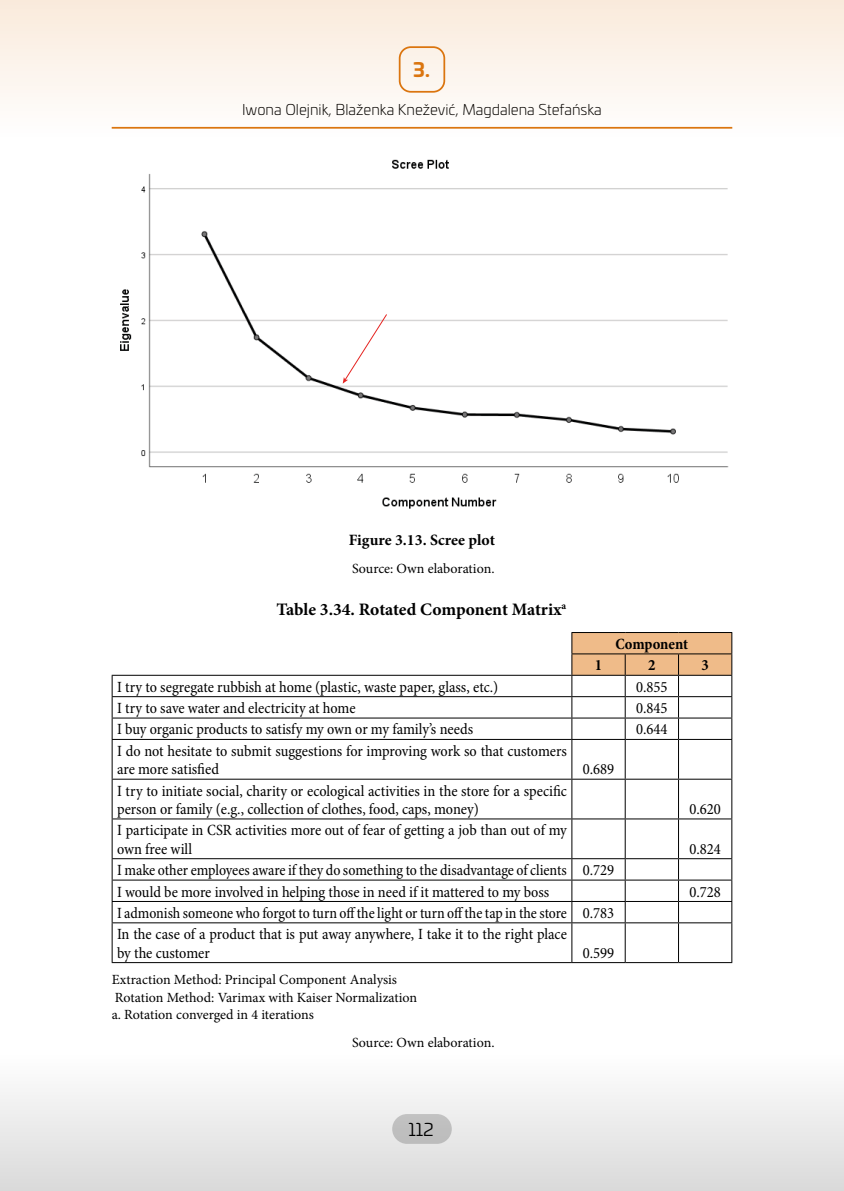
<style>
.page{position:relative;width:844px;height:1191px;background:#fff}
.page>*{position:absolute;margin:0;border:0;box-sizing:border-box;transform-origin:0 0}
.t1{font:700 19.25px "Univia Pro";color:#db750f}
.t2{font:700 17.5px "Minion Pro";letter-spacing:-.005em;color:#000}
.t3{font:17.5px "Univia Pro";color:#000}
.t4{font:condensed 15.75px/18.4px "Minion Pro";letter-spacing:-.005em;color:#000}
.t5{font:700 15.75px "Minion Pro";color:#000}
.t6{font:700 condensed 15.75px "Minion Pro";letter-spacing:-.005em;color:#000}
.t7{font:300 14.88px "Univia Pro";color:#000}
.t8{font:14px/17.5px "Minion Pro";color:#000}
</style>
<div class="page">
<hr style="left:112px;top:696px;width:459px;height:1px;background:#000">
<hr style="left:112px;top:717px;width:459px;height:1px;background:#000">
<hr style="left:112px;top:739px;width:459px;height:1px;background:#000">
<hr style="left:571px;top:739px;width:54px;height:1px;background:#000">
<hr style="left:571px;top:740px;width:1px;height:38px;background:#000">
<hr style="left:625px;top:739px;width:53px;height:1px;background:#000">
<hr style="left:624px;top:740px;width:1px;height:38px;background:#000">
<hr style="left:678px;top:739px;width:54px;height:1px;background:#000">
<hr style="left:678px;top:740px;width:1px;height:38px;background:#000">
<hr style="left:112px;top:778px;width:459px;height:1px;background:#000">
<hr style="left:571px;top:778px;width:54px;height:1px;background:#000">
<hr style="left:571px;top:779px;width:1px;height:39px;background:#000">
<hr style="left:625px;top:778px;width:53px;height:1px;background:#000">
<hr style="left:624px;top:779px;width:1px;height:39px;background:#000">
<hr style="left:678px;top:778px;width:54px;height:1px;background:#000">
<hr style="left:678px;top:779px;width:1px;height:39px;background:#000">
<hr style="left:112px;top:818px;width:459px;height:1px;background:#000">
<hr style="left:571px;top:818px;width:54px;height:1px;background:#000">
<hr style="left:571px;top:819px;width:1px;height:39px;background:#000">
<hr style="left:625px;top:818px;width:53px;height:1px;background:#000">
<hr style="left:624px;top:819px;width:1px;height:39px;background:#000">
<hr style="left:678px;top:818px;width:54px;height:1px;background:#000">
<hr style="left:678px;top:819px;width:1px;height:39px;background:#000">
<hr style="left:112px;top:858px;width:459px;height:1px;background:#000">
<hr style="left:571px;top:858px;width:54px;height:1px;background:#000">
<hr style="left:625px;top:858px;width:53px;height:1px;background:#000">
<hr style="left:678px;top:858px;width:54px;height:1px;background:#000">
<hr style="left:112px;top:879px;width:459px;height:1px;background:#000">
<hr style="left:571px;top:879px;width:54px;height:1px;background:#000">
<hr style="left:625px;top:879px;width:53px;height:1px;background:#000">
<hr style="left:678px;top:879px;width:54px;height:1px;background:#000">
<hr style="left:112px;top:901px;width:459px;height:1px;background:#000">
<hr style="left:571px;top:901px;width:54px;height:1px;background:#000">
<svg style="left:571px;top:859px;width:1px;height:63px"></svg>
<hr style="left:625px;top:901px;width:53px;height:1px;background:#000">
<svg style="left:624px;top:859px;width:1px;height:63px"></svg>
<hr style="left:678px;top:901px;width:54px;height:1px;background:#000">
<svg style="left:678px;top:859px;width:1px;height:63px"></svg>
<hr style="left:112px;top:922px;width:459px;height:1px;background:#000">
<hr style="left:571px;top:922px;width:54px;height:1px;background:#000">
<hr style="left:571px;top:923px;width:1px;height:39px;background:#000">
<hr style="left:625px;top:922px;width:53px;height:1px;background:#000">
<hr style="left:624px;top:923px;width:1px;height:39px;background:#000">
<hr style="left:678px;top:922px;width:54px;height:1px;background:#000">
<hr style="left:678px;top:923px;width:1px;height:39px;background:#000">
<hr style="left:112px;top:962px;width:459px;height:1px;background:#000">
<hr style="left:571px;top:962px;width:54px;height:1px;background:#000">
<hr style="left:625px;top:962px;width:53px;height:1px;background:#000">
<hr style="left:678px;top:962px;width:54px;height:1px;background:#000">
<svg style="left:112px;top:676px;width:1px;height:63px"></svg>
<hr style="left:112px;top:740px;width:1px;height:38px;background:#000">
<hr style="left:731px;top:740px;width:1px;height:38px;background:#000">
<hr style="left:112px;top:779px;width:1px;height:39px;background:#000">
<hr style="left:731px;top:779px;width:1px;height:39px;background:#000">
<hr style="left:112px;top:819px;width:1px;height:39px;background:#000">
<hr style="left:731px;top:819px;width:1px;height:39px;background:#000">
<svg style="left:112px;top:859px;width:1px;height:63px"></svg>
<svg style="left:731px;top:859px;width:1px;height:63px"></svg>
<hr style="left:112px;top:923px;width:1px;height:39px;background:#000">
<hr style="left:731px;top:923px;width:1px;height:39px;background:#000">
<svg style="left:571px;top:632px;width:161px;height:107px"></svg>
<hr style="left:112px;top:675px;width:459px;height:1px;background:#000">
<hr style="left:571px;top:675px;width:54px;height:1px;background:#000">
<hr style="left:625px;top:675px;width:53px;height:1px;background:#000">
<hr style="left:678px;top:675px;width:54px;height:1px;background:#000">
<img style="left:120px;top:159px;width:609px;height:350px">
<svg style="left:342px;top:314px;width:45px;height:70px"></svg>
<div style="left:0;top:1052px;width:843px;height:139px;background:linear-gradient(to bottom,#fff,#d9d9d9)"></div>
<div style="left:0;top:0;width:843px;height:139px;background:linear-gradient(to bottom,#faecde,#fdfaf7)"></div>
<p class="t1" style="left:413px;top:55px;width:18px">3.</p>
<p class="t7" style="left:242px;top:99px;width:361px">Iwona Olejnik, Blaženka Knežević, Magdalena Stefańska</p>
<p class="t5" style="left:348px;top:529px;width:148px">Figure 3.13. Scree plot</p>
<p class="t8" style="left:352px;top:560px;width:144px">Source: Own elaboration.</p>
<p class="t2" style="left:276px;top:596px;width:291px">Table 3.34. Rotated Component Matrix<sup>a</sup></p>
<p class="t6" style="left:615px;top:633px;width:74px">Component</p>
<p class="t6" style="left:594px;top:654px;width:9px">1</p>
<p class="t6" style="left:648px;top:654px;width:9px">2</p>
<p class="t6" style="left:701px;top:654px;width:9px">3</p>
<p class="t4" style="left:117px;top:678px;width:382px">I try to segregate rubbish at home (plastic, waste paper, glass, etc.)</p>
<p class="t4" style="left:636px;top:678px;width:33px">0.855</p>
<p class="t4" style="left:117px;top:699px;width:240px">I try to save water and electricity at home</p>
<p class="t4" style="left:636px;top:699px;width:33px">0.845</p>
<p class="t4" style="left:117px;top:721px;width:357px">I buy organic products to satisfy my own or my family’s needs</p>
<p class="t4" style="left:636px;top:721px;width:33px">0.644</p>
<p class="t4" style="left:117px;top:742px;width:451px">I do not hesitate to submit suggestions for improving work so that customers are more satisfied</p>
<p class="t4" style="left:582px;top:760px;width:33px">0.689</p>
<p class="t4" style="left:117px;top:782px;width:451px">I try to initiate social, charity or ecological activities in the store for a specific person or family (e.g., collection of clothes, food, caps, money)</p>
<p class="t4" style="left:117px;top:822px;width:451px">I participate in CSR activities more out of fear of getting a job than out of my own free will</p>
<p class="t4" style="left:117px;top:860px;width:498px;line-height:21.3px">I make other employees aware if they do something to the disadvantage of clients 0.729<br>I would be more involved in helping those in need if it mattered to my boss</p>
<p class="t4" style="left:117px;top:902px;width:498px;line-height:21.3px">I admonish someone who forgot to turn off the light or turn off the tap in the store 0.783<br>In the case of a product that is put away anywhere, I take it to the right place</p>
<p class="t4" style="left:117px;top:944px;width:94px">by the customer</p>
<p class="t4" style="left:582px;top:944px;width:33px">0.599</p>
<p class="t8" style="left:112px;top:971px;width:307px">Extraction Method: Principal Component Analysis<br>Rotation Method: Varimax with Kaiser Normalization a. Rotation converged in 4 iterations</p>
<p class="t8" style="left:352px;top:1034px;width:144px">Source: Own elaboration.</p>
<p class="t4" style="left:689px;top:800px;width:33px">0.620</p>
<p class="t4" style="left:689px;top:840px;width:33px">0.824</p>
<p class="t4" style="left:689px;top:883px;width:33px">0.728</p>
<p class="t3" style="left:408px;top:1116px;width:26px">112</p>
</div>
